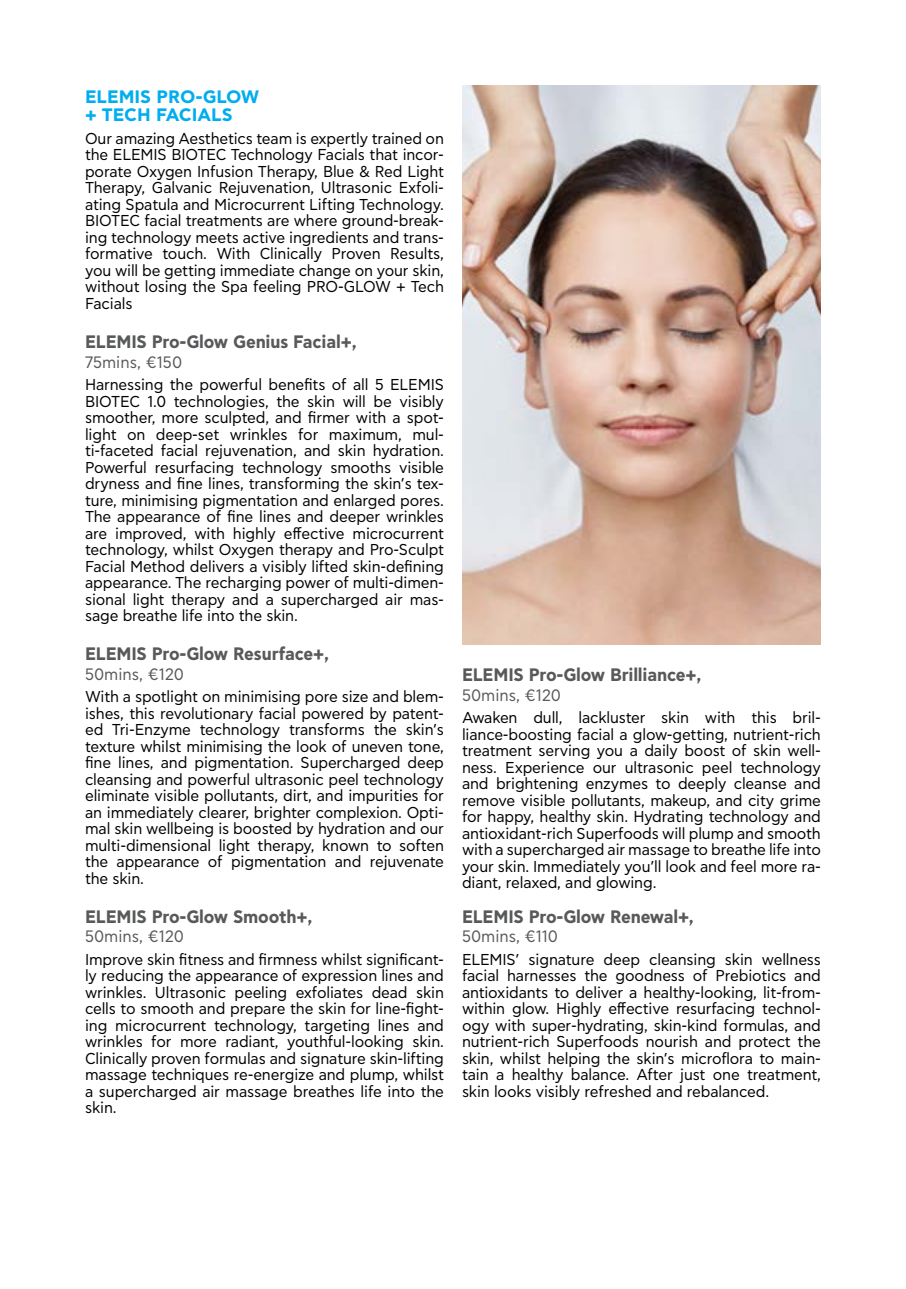
<style>
.page{position:relative;width:906px;height:1289px;background:#fff}
.page>*{position:absolute;margin:0;border:0;box-sizing:border-box;transform-origin:0 0}
.t1{font:700 18px "CF Asty Pro";letter-spacing:-.01em;color:#58595b;scale:.95 1}
.t2{font:700 18px/18px "CF Asty Pro";color:#00aeef}
.t3{font:16.5px "CF Asty Pro";color:#58595b;scale:.95 1}
.t4{font:15.75px/16.5px "CF Asty Pro";letter-spacing:-.01em;color:#000;text-align:justify;scale:.96 1}
</style>
<div class="page">
<img style="left:462px;top:85px;width:359px;height:559px">
<p class="t2" style="left:85px;top:89px;width:176px">ELEMIS PRO-GLOW + TECH FACIALS</p>
<p class="t4" style="left:85px;top:130px;width:375px">Our amazing Aesthetics team is expertly trained on the ELEMIS BIOTEC Technology Facials that incor&shy;porate Oxygen Infusion Therapy, Blue &amp; Red Light Therapy, Galvanic Rejuvenation, Ultrasonic Exfoli&shy;ating Spatula and Microcurrent Lifting Technology.<br>BIOTEC facial treatments are where ground-break&shy;ing technology meets active ingredients and trans&shy;formative touch. With Clinically Proven Results, you will be getting immediate change on your skin, without losing the Spa feeling PRO-GLOW + Tech Facials</p>
<p class="t1" style="left:85px;top:330px;width:287px">ELEMIS Pro-Glow Genius Facial+,</p>
<p class="t3" style="left:85px;top:352px;width:104px">75mins, €150</p>
<p class="t4" style="left:85px;top:376px;width:375px">Harnessing the powerful benefits of all 5 ELEMIS BIOTEC 1.0 technologies, the skin will be visibly smoother, more sculpted, and firmer with a spot&shy;light on deep-set wrinkles for maximum, mul&shy;ti-faceted facial rejuvenation, and skin hydration.<br>Powerful resurfacing technology smooths visible dryness and fine lines, transforming the skin’s tex&shy;ture, minimising pigmentation and enlarged pores.<br>Τhe appearance of fine lines and deeper wrinkles are improved, with highly effective microcurrent technology, whilst Oxygen therapy and Pro-Sculpt Facial Method delivers a visibly lifted skin-defining appearance. The recharging power of multi-dimen&shy;sional light therapy and a supercharged air mas&shy;sage breathe life into the skin.</p>
<p class="t1" style="left:85px;top:642px;width:258px">ELEMIS Pro-Glow Resurface+,</p>
<p class="t3" style="left:85px;top:664px;width:106px">50mins, €120</p>
<p class="t4" style="left:85px;top:688px;width:375px">With a spotlight on minimising pore size and blem&shy;ishes, this revolutionary facial powered by patent&shy;ed Tri-Enzyme technology transforms the skin’s texture whilst minimising the look of uneven tone, fine lines, and pigmentation. Supercharged deep cleansing and powerful ultrasonic peel technology eliminate visible pollutants, dirt, and impurities for an immediately clearer, brighter complexion. Opti&shy;mal skin wellbeing is boosted by hydration and our multi-dimensional light therapy, known to soften the appearance of pigmentation and rejuvenate the skin.</p>
<p class="t1" style="left:85px;top:905px;width:241px">ELEMIS Pro-Glow Smooth+,</p>
<p class="t3" style="left:85px;top:926px;width:106px">50mins, €120</p>
<p class="t4" style="left:85px;top:951px;width:375px">Improve skin fitness and firmness whilst significant&shy;ly reducing the appearance of expression lines and wrinkles. Ultrasonic peeling exfoliates dead skin cells to smooth and prepare the skin for line-fight&shy;ing microcurrent technology, targeting lines and wrinkles for more radiant, youthful-looking skin.<br>Clinically proven formulas and signature skin-lifting massage techniques re-energize and plump, whilst a supercharged air massage breathes life into the skin.</p>
<p class="t1" style="left:462px;top:663px;width:253px">ELEMIS Pro-Glow Brilliance+,</p>
<p class="t3" style="left:462px;top:685px;width:106px">50mins, €120</p>
<p class="t4" style="left:462px;top:709px;width:375px">Awaken dull, lackluster skin with this bril&shy;liance-boosting facial a glow-getting, nutrient-rich treatment serving you a daily boost of skin well&shy;ness. Experience our ultrasonic peel technology and brightening enzymes to deeply cleanse and remove visible pollutants, makeup, and city grime for happy, healthy skin. Hydrating technology and antioxidant-rich Superfoods will plump and smooth with a supercharged air massage to breathe life into your skin. Immediately you’ll look and feel more ra&shy;diant, relaxed, and glowing.</p>
<p class="t1" style="left:462px;top:905px;width:246px">ELEMIS Pro-Glow Renewal+,</p>
<p class="t3" style="left:462px;top:926px;width:103px">50mins, €110</p>
<p class="t4" style="left:462px;top:951px;width:375px">ELEMIS’ signature deep cleansing skin wellness facial harnesses the goodness of Prebiotics and antioxidants to deliver a healthy-looking, lit-from&shy;within glow. Highly effective resurfacing technol&shy;ogy with super-hydrating, skin-kind formulas, and nutrient-rich Superfoods nourish and protect the skin, whilst helping the skin’s microflora to main&shy;tain a healthy balance. After just one treatment, skin looks visibly refreshed and rebalanced.</p>
</div>
